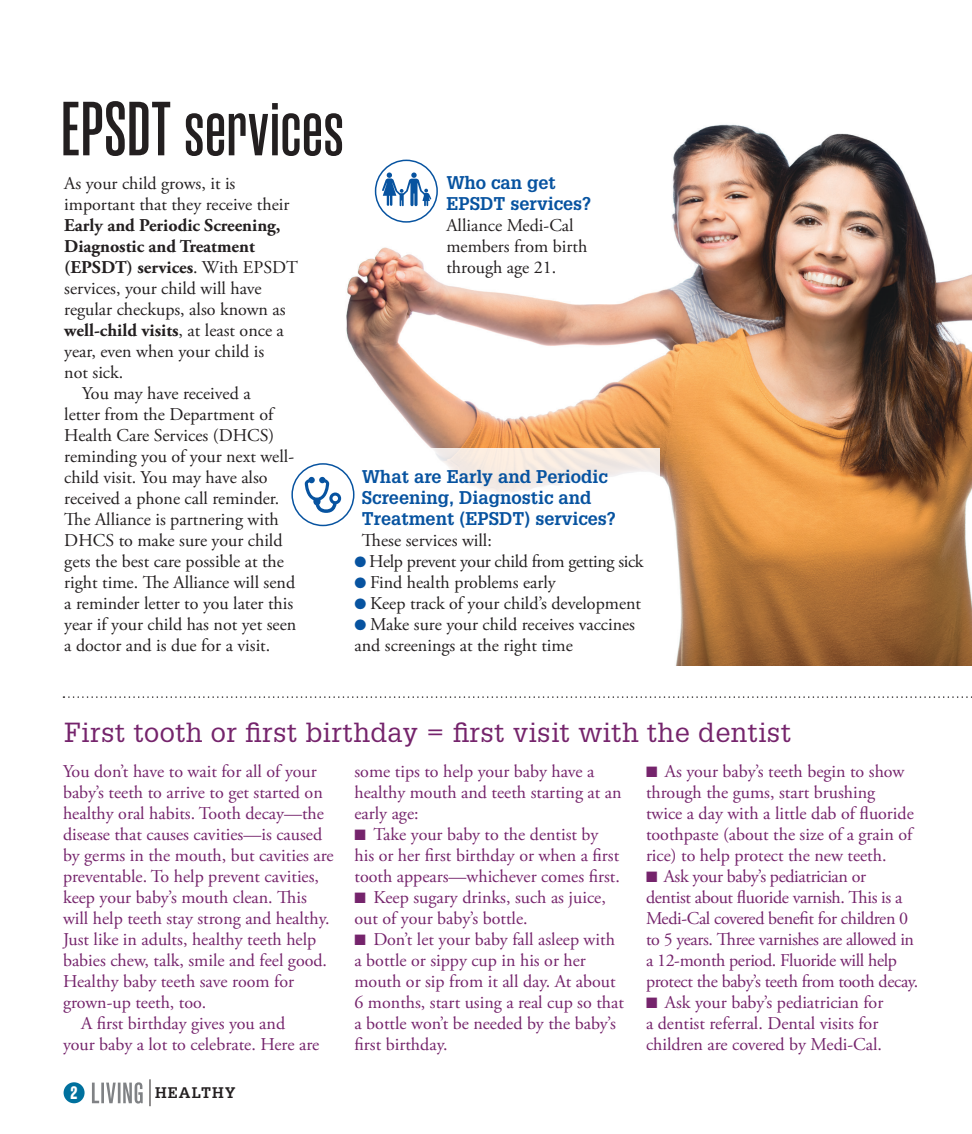
<style>
.page{position:relative;width:972px;height:1134px;background:#fff}
.page>*{position:absolute;margin:0;border:0;box-sizing:border-box;transform-origin:0 0}
._1_EN_HEAD__28-48pt{font:600 76.5px "Rama Gothic M";letter-spacing:.01em;color:#231f20}
._2_EN_HEAD_side_blac{font:27px "Glypha LT Std";letter-spacing:.02em;color:#75246c}
._2_EN_BODY_side_colo{font:18px/21px "Adobe Garamond Pro";color:#75246c}
._1_EN_BODY{font:18px/21px "Adobe Garamond Pro";color:#231f20}
._1_EN_body_no_indent{font:18px/21px "Adobe Garamond Pro";color:#231f20}
._2_EN_BODY_side_colo-2{font:18px/21px "Adobe Garamond Pro";letter-spacing:-.02em;color:#75246c}
._1_EN_body_breaker{font:700 18px/21px "Glypha LT Std";color:#0753a0}
._1_EN_BODY-2{font:18px "Adobe Garamond Pro";letter-spacing:-.02em;color:#231f20}
.t1{font:700 18px "Rama Gothic E";color:#fff}
.t2{font:700 15px "Glypha LT Std";letter-spacing:.075em;color:#231f20}
.s1{font-weight:700}
.s2{color:#0753a0}
.s3{font-size:15px;color:#0753a0}
.s4{font-size:15px}
</style>
<div class="page">
<svg style="left:92px;top:1082px;width:51px;height:22px"></svg>
<svg style="left:150px;top:1079px;width:1px;height:27px"></svg>
<div style="left:64px;top:1082px;width:21px;height:21px;background:#00719e;border-radius:50%"></div>
<img style="left:314px;top:124px;width:658px;height:541px">
<div style="left:375px;top:448px;width:285px;height:245px;background:#fff"></div>
<svg style="left:63px;top:696px;width:909px;height:2px"></svg>
<div style="left:375px;top:160px;width:63px;height:63px;border:2px solid #0753a0;border-radius:50%"></div>
<div style="left:292px;top:464px;width:62px;height:61px;background:#fff;border-radius:50%"></div>
<div style="left:291px;top:463px;width:63px;height:63px;border:2px solid #0753a0;border-radius:50%"></div>
<svg style="left:305px;top:477px;width:36px;height:36px"></svg>
<svg style="left:382px;top:172px;width:49px;height:34px"></svg>
<p class="_1_EN_HEAD__28-48pt" style="left:61px;top:91px;width:284px">EPSDT services</p>
<p class="_1_EN_body_no_indent" style="left:64px;top:173px;width:235px">As your child grows, it is important that they receive their<br><span class="s1">Early and Periodic Screening,<br>Diagnostic and Treatment (EPSDT) services</span>. With EPSDT services, your child will have regular checkups, also known as <span class="s1">well-child visits</span>, at least once a year, even when your child is<br>not sick.</p>
<p class="_1_EN_BODY" style="left:64px;top:383px;width:233px;text-indent:18px">You may have received a<br>letter from the Department of<br>Health Care Services (DHCS) reminding you of your next well&shy;child visit. You may have also received a phone call reminder.<br>The Alliance is partnering with<br>DHCS to make sure your child gets the best care possible at the right time. The Alliance will send a reminder letter to you later this year if your child has not yet seen a doctor and is due for a visit.</p>
<p class="_1_EN_body_breaker" style="left:446px;top:172px;width:146px">Who can get<br>EPSDT services?</p>
<p class="_1_EN_body_no_indent" style="left:446px;top:215px;width:142px">Alliance Medi-Cal members from birth through age 21.</p>
<p class="_1_EN_body_breaker" style="left:362px;top:466px;width:255px">What are Early and Periodic<br>Screening, Diagnostic and<br>Treatment (EPSDT) services?</p>
<p class="_1_EN_body_no_indent" style="left:362px;top:530px;width:131px">These services will:</p>
<p class="_1_EN_BODY-2" style="left:354px;top:551px;width:291px"><span class="s2">●</span><span class="s3">●</span> Help prevent your child from getting sick</p>
<p class="_1_EN_BODY" style="left:354px;top:572px;width:203px"><span class="s2">●</span><span class="s3">●</span> Find health problems early</p>
<p class="_1_EN_BODY" style="left:354px;top:593px;width:288px"><span class="s2">●</span><span class="s3">●</span> Keep track of your child’s development</p>
<p class="_1_EN_BODY" style="left:354px;top:614px;width:282px"><span class="s2">●</span><span class="s3">●</span> Make sure your child receives vaccines and screenings at the right time</p>
<p class="_2_EN_HEAD_side_blac" style="left:64px;top:716px;width:728px">First tooth or first birthday = first visit with the dentist</p>
<p class="_2_EN_BODY_side_colo" style="left:63px;top:761px;width:272px">You don’t have to wait for all of your baby’s teeth to arrive to get started on healthy oral habits. Tooth decay—the disease that causes cavities—is caused by germs in the mouth, but cavities are preventable. To help prevent cavities, keep your baby’s mouth clean. This will help teeth stay strong and healthy.<br>Just like in adults, healthy teeth help babies chew, talk, smile and feel good.<br>Healthy baby teeth save room for grown-up teeth, too.</p>
<p class="_2_EN_BODY_side_colo" style="left:63px;top:1013px;width:258px;text-indent:18px">A first birthday gives you and your baby a lot to celebrate. Here are</p>
<p class="t1" style="left:71px;top:1083px;width:8px">2</p>
<p class="t2" style="left:155px;top:1083px;width:82px">HEALTHY</p>
<p class="_2_EN_BODY_side_colo" style="left:354px;top:761px;width:269px">some tips to help your baby have a healthy mouth and teeth starting at an early age:</p>
<p class="_2_EN_BODY_side_colo" style="left:354px;top:824px;width:267px">■<span class="s4">■</span> Take your baby to the dentist by his or her first birthday or when a first tooth appears—whichever comes first.</p>
<p class="_2_EN_BODY_side_colo" style="left:354px;top:887px;width:253px">■<span class="s4">■</span> Keep sugary drinks, such as juice, out of your baby’s bottle.</p>
<p class="_2_EN_BODY_side_colo" style="left:354px;top:929px;width:271px">■<span class="s4">■</span> Don’t let your baby fall asleep with a bottle or sippy cup in his or her mouth or sip from it all day. At about<br>6 months, start using a real cup so that a bottle won’t be needed by the baby’s first birthday.</p>
<p class="_2_EN_BODY_side_colo" style="left:646px;top:761px;width:269px">■<span class="s4">■</span> As your baby’s teeth begin to show through the gums, start brushing twice a day with a little dab of fluoride toothpaste (about the size of a grain of rice) to help protect the new teeth.</p>
<p class="_2_EN_BODY_side_colo-2" style="left:646px;top:866px;width:274px">■<span class="s4">■</span> Ask your baby’s pediatrician or<br>dentist about fluoride varnish. This is a Medi-Cal covered benefit for children 0 to 5 years. Three varnishes are allowed in a 12-month period. Fluoride will help protect the baby’s teeth from tooth decay.</p>
<p class="_2_EN_BODY_side_colo" style="left:646px;top:992px;width:239px">■<span class="s4">■</span> Ask your baby’s pediatrician for a dentist referral. Dental visits for children are covered by Medi-Cal.</p>
</div>
